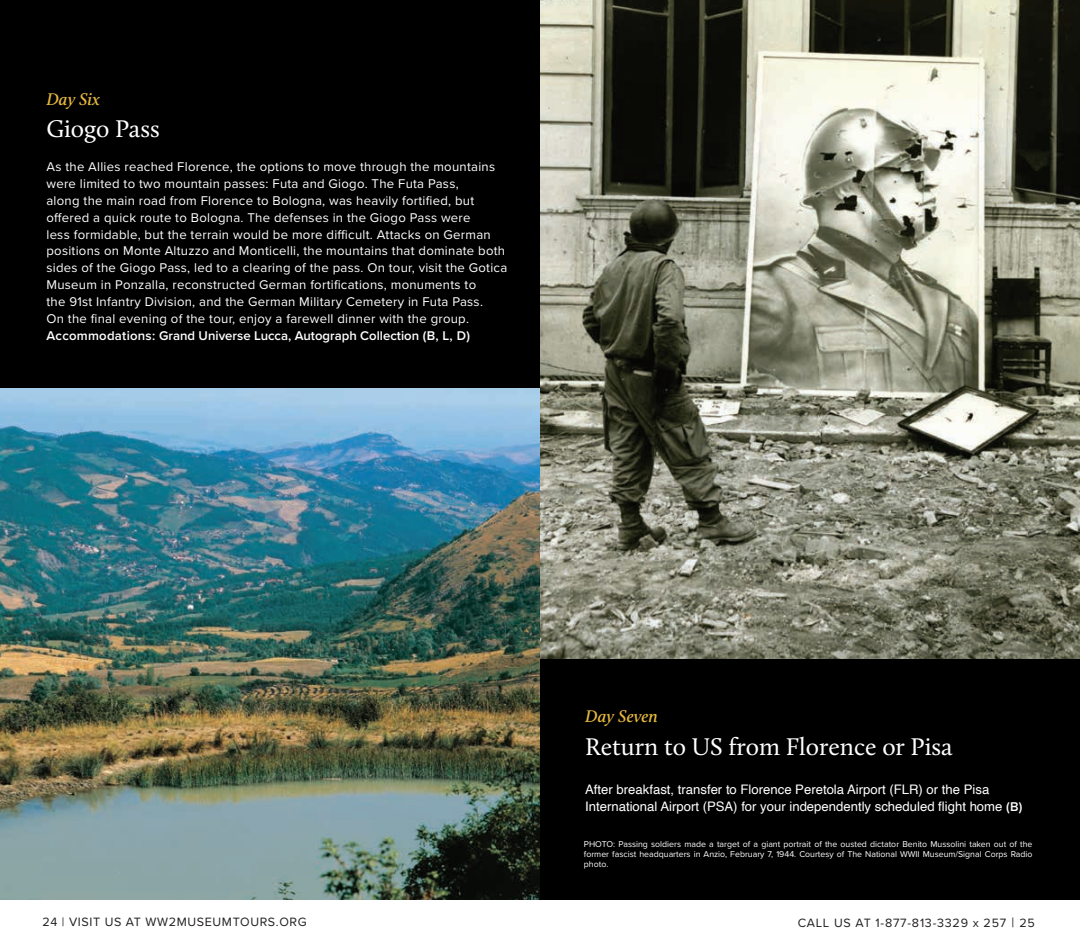
<style>
.page{position:relative;width:1080px;height:945px;background:#fff}
.page>*{position:absolute;margin:0;border:0;box-sizing:border-box;transform-origin:0 0}
.t1{font:25px "Calluna";color:#fff}
.t2{font:italic 600 17.5px "Calluna";color:#e5b73c}
.t3{font:13.12px/16.9px "Proxima Nova";letter-spacing:.02em;color:#fff}
.t4{font:13.12px/16.9px "Helvetica";color:#fff}
.t5{font:600 13.12px "Proxima Nova";color:#fff}
.t6{font:12.5px "Proxima Nova";letter-spacing:.05em;color:#231f20}
.t7{font:8.75px/10px "Proxima Nova";color:#fff;text-align:justify}
.s1{font-family:"Proxima Nova";font-weight:600}
.s2{font-size:13.75px}
</style>
<div class="page">
<div style="left:0;top:0;width:540px;height:388px;background:#000"></div>
<div style="left:540px;top:658px;width:540px;height:242px;background:#000"></div>
<img style="left:0;top:388px;width:540px;height:512px">
<img style="left:540px;top:0;width:540px;height:658px">
<h2 class="t2" style="left:46px;top:88px;width:55px">Day Six</h2>
<h1 class="t1" style="left:46px;top:114px;width:115px">Giogo Pass</h1>
<p class="t3" style="left:46px;top:158px;width:462px">As the Allies reached Florence, the options to move through the mountains were limited to two mountain passes: Futa and Giogo. The Futa Pass,<br>along the main road from Florence to Bologna, was heavily fortified, but offered a quick route to Bologna. The defenses in the Giogo Pass were<br>less formidable, but the terrain would be more difficult. Attacks on German positions on Monte Altuzzo and Monticelli, the mountains that dominate both sides of the Giogo Pass, led to a clearing of the pass. On tour, visit the Gotica Museum in Ponzalla, reconstructed German fortifications, monuments to<br>the 91st Infantry Division, and the German Military Cemetery in Futa Pass.<br>On the final evening of the tour, enjoy a farewell dinner with the group.</p>
<p class="t5" style="left:46px;top:326px;width:425px">Accommodations: Grand Universe Lucca, Autograph Collection (B, L, D)</p>
<h2 class="t2" style="left:585px;top:706px;width:74px">Day Seven</h2>
<h1 class="t1" style="left:585px;top:731px;width:369px">Return to US from Florence or Pisa</h1>
<p class="t4" style="left:585px;top:781px;width:439px">After breakfast, transfer to Florence Peretola Airport (FLR) or the Pisa<br>International Airport (PSA) for your independently scheduled flight home <span class="s1">(B)</span></p>
<p class="t7" style="left:584px;top:839px;width:450px">PHOTO: Passing soldiers made a target of a giant portrait of the ousted dictator Benito Mussolini taken out of the former fascist headquarters in Anzio, February 7, 1944. Courtesy of The National WWII Museum/Signal Corps Radio photo.</p>
<p class="t6" style="left:43px;top:913px;width:266px">24 | VISIT US AT WW2MUSEUMTOURS.ORG</p>
<p class="t6" style="left:798px;top:914px;width:239px">CALL US AT 1-877-813-3329 x 257 <span class="s2">|</span> 25</p>
</div>
